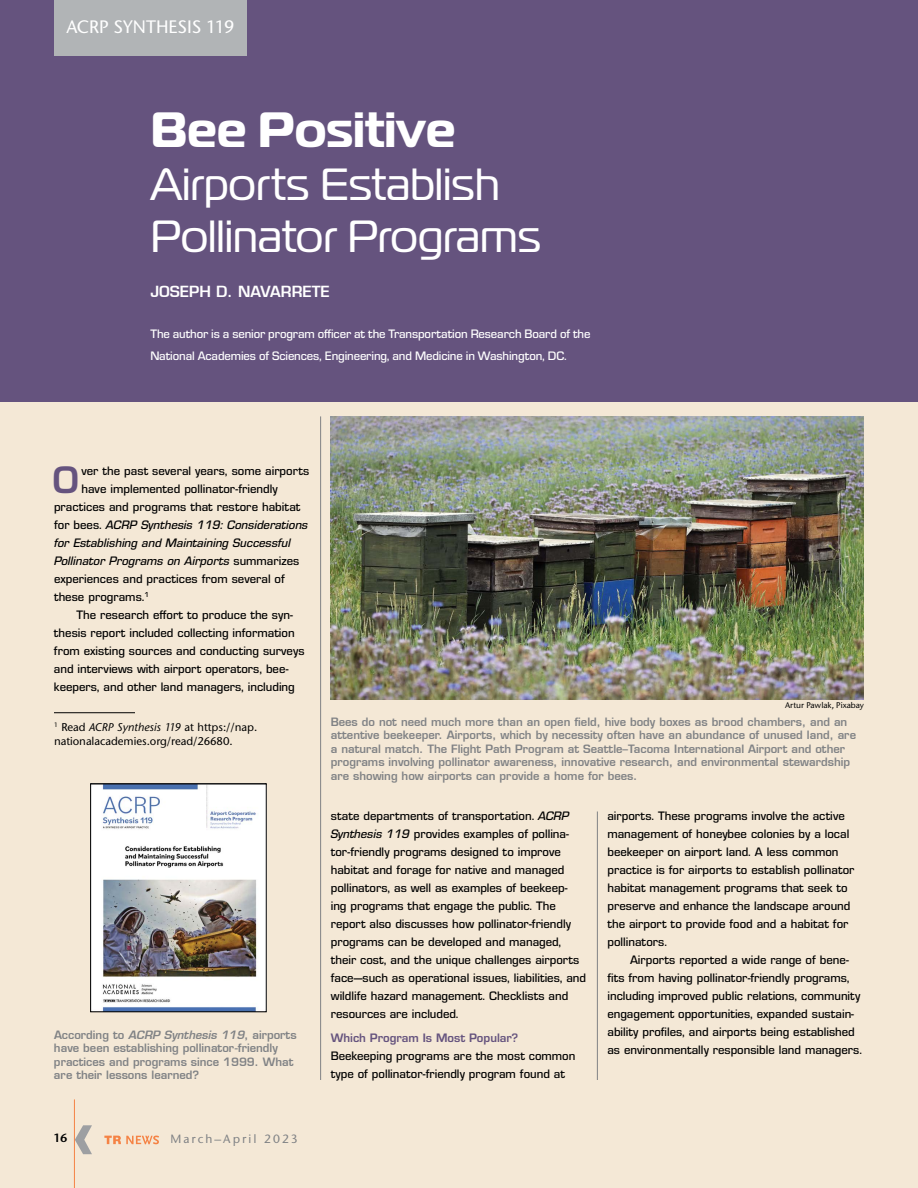
<style>
.page{position:relative;width:918px;height:1188px;background:#fff}
.page>*{position:absolute;margin:0;border:0;box-sizing:border-box;transform-origin:0 0}
.t1{font:700 49.5px "Magistral";color:#fff}
.t2{font:45px/52.5px "Magistral";color:#fff}
.t3{font:700 39.75px "Eurostile";color:#65537e}
.t4{font:500 18px "Stone Sans ITC Std";color:#fff}
.t5{font:600 15px "Eurostile";color:#fff}
.t6{font:500 12.75px/18px "Eurostile";color:#000}
.t7{font:500 12.75px/22.5px "Eurostile";letter-spacing:-.01em;color:#fff}
.t8{font:12.75px/18px "Eurostile Med Ita";color:#000}
.t9{font:700 12.75px "Eurostile";color:#65537e}
.t10{font:500 12px "Stone Sans ITC Std";letter-spacing:.17em;color:#808285}
.t11{font:600 12px "Stone Sans ITC Pro";color:#000}
.t12{font:600 11.25px/13.5px "Eurostile";color:#808285}
.t13{font:500 11.25px/13.5px "Stone Sans ITC Std";letter-spacing:-.005em;color:#000}
.t14{font:500 8.25px "Stone Sans ITC Std";color:#000}
.s1{font-family:"Eurostile";font-weight:500}
.s2{font-style:italic}
.s3{font-family:"Eurostile Med Ita";font-weight:400}
</style>
<div class="page">
<div style="left:0;top:394px;width:918px;height:794px;background:#f4e8d6"></div>
<hr style="left:597px;top:812px;width:1px;height:268px;background:#808285">
<hr style="left:320px;top:416px;width:1px;height:664px;background:#808285">
<hr style="left:74px;top:1099px;width:1px;height:89px;background:#f58345">
<div style="left:0;top:0;width:918px;height:402px;background:#65537e"></div>
<svg style="left:75px;top:1125px;width:17px;height:29px"></svg>
<svg style="left:104px;top:1136px;width:55px;height:8px"></svg>
<div style="left:54px;top:0;width:193px;height:56px;background:#b1b4b6"></div>
<img style="left:331px;top:416px;width:533px;height:283px">
<img style="left:92px;top:785px;width:173px;height:225px">
<div style="left:90px;top:783px;width:177px;height:229px;border:1px solid #000"></div>
<hr style="left:54px;top:712px;width:81px;height:1px;background:#000">
<h3 class="t4" style="left:66px;top:15px;width:170px">ACRP SYNTHESIS 119</h3>
<h1 class="t1" style="left:150px;top:98px;width:307px">Bee Positive</h1>
<h2 class="t2" style="left:150px;top:158px;width:392px">Airports Establish<br>Pollinator Programs</h2>
<p class="t5" style="left:150px;top:283px;width:181px">JOSEPH D. NAVARRETE</p>
<p class="t7" style="left:150px;top:322px;width:442px">The author is a senior program officer at the Transportation Research Board of the<br>National Academies of Sciences, Engineering, and Medicine in Washington, DC.</p>
<h3 class="t3" style="left:53px;top:452px;width:28px">O</h3>
<p class="t6" style="left:81px;top:461px;width:229px">ver the past several years, some airports</p>
<p class="t6" style="left:81px;top:479px;width:198px">have implemented pollinator-friendly</p>
<p class="t6" style="left:54px;top:497px;width:248px">practices and programs that restore habitat</p>
<p class="t8" style="left:54px;top:515px;width:256px"><span class="s1">for bees.</span> ACRP Synthesis 119: Considerations for Establishing and Maintaining Successful<br>Pollinator Programs on Airports <span class="s1">summarizes</span></p>
<p class="t6" style="left:54px;top:569px;width:232px">experiences and practices from several of these programs.<sup>1</sup></p>
<p class="t6" style="left:54px;top:605px;width:252px;text-indent:23px">The research effort to produce the syn&shy;thesis report included collecting information from existing sources and conducting surveys and interviews with airport operators, bee&shy;keepers, and other land managers, including</p>
<p class="t13" style="left:54px;top:720px;width:205px"><sup>1</sup> Read <span class="s2">ACRP Synthesis 119</span> at https://nap. nationalacademies.org/read/26680.</p>
<p class="t12" style="left:54px;top:1028px;width:244px">According to <span class="s2">ACRP Synthesis 119</span>, airports have been establishing pollinator-friendly practices and programs since 1999. What are their lessons learned?</p>
<p class="t11" style="left:53px;top:1131px;width:15px">16</p>
<p class="t10" style="left:170px;top:1132px;width:129px">March–April 2023</p>
<p class="t14" style="left:785px;top:700px;width:80px">Artur Pawlak, Pixabay</p>
<p class="t12" style="left:331px;top:715px;width:527px">Bees do not need much more than an open field, hive body boxes as brood chambers, and an attentive beekeeper. Airports, which by necessity often have an abundance of unused land, are a natural match. The Flight Path Program at Seattle–Tacoma International Airport and other programs involving pollinator awareness, innovative research, and environmental stewardship are showing how airports can provide a home for bees.</p>
<p class="t6" style="left:331px;top:806px;width:257px">state departments of transportation. <span class="s3">ACRP Synthesis 119</span> provides examples of pollina&shy;tor-friendly programs designed to improve habitat and forage for native and managed pollinators, as well as examples of beekeep&shy;ing programs that engage the public. The report also discusses how pollinator-friendly programs can be developed and managed, their cost, and the unique challenges airports face—such as operational issues, liabilities, and wildlife hazard management. Checklists and resources are included.</p>
<p class="t9" style="left:331px;top:1029px;width:189px">Which Program Is Most Popular?</p>
<p class="t6" style="left:331px;top:1046px;width:246px">Beekeeping programs are the most common type of pollinator-friendly program found at</p>
<p class="t6" style="left:607px;top:806px;width:248px">airports. These programs involve the active management of honeybee colonies by a local beekeeper on airport land. A less common practice is for airports to establish pollinator habitat management programs that seek to preserve and enhance the landscape around the airport to provide food and a habitat for pollinators.</p>
<p class="t6" style="left:608px;top:950px;width:256px;text-indent:22px">Airports reported a wide range of bene&shy;fits from having pollinator-friendly programs, including improved public relations, community engagement opportunities, expanded sustain&shy;ability profiles, and airports being established as environmentally responsible land managers.</p>
</div>
